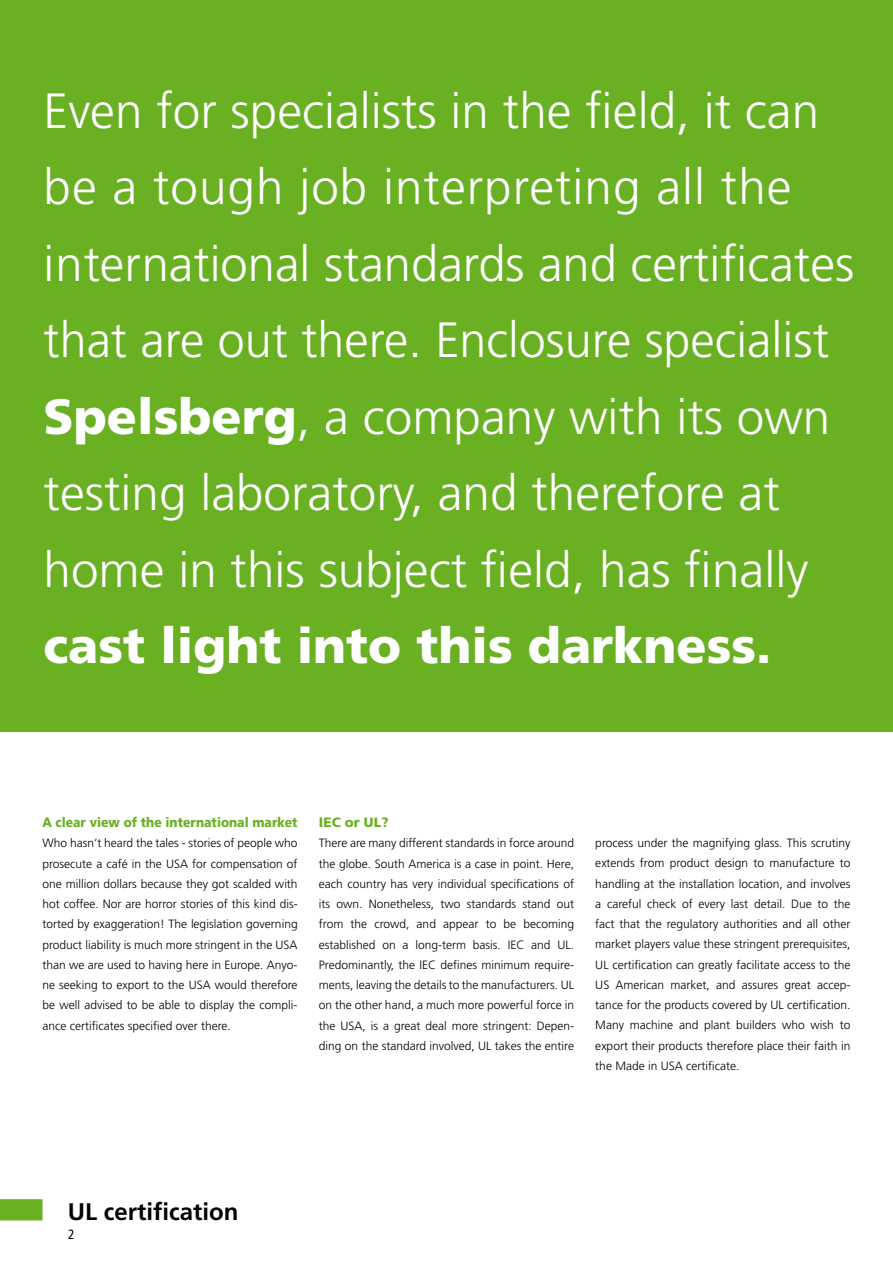
<style>
.page{position:relative;width:893px;height:1263px;background:#fff}
.page>*{position:absolute;margin:0;border:0;box-sizing:border-box;transform-origin:0 0}
.t1{font:300 49.5px/76.5px "Frutiger";color:#fff}
.t2{font:900 49.5px "Frutiger";color:#fff}
.t3{font:700 24px "Frutiger";color:#000}
.t4{font:900 13.5px "Frutiger";color:#6ab023;scale:.9 1}
.t5{font:900 13.5px "Frutiger";color:#6ab023}
.t6{font:condensed 13.5px "Frutiger";color:#000}
.t7{font:300 12px/20.2px "Frutiger";color:#000;text-align:justify}
.s1{font-weight:900}
</style>
<div class="page">
<svg style="left:0;top:1199px;width:43px;height:21px"></svg>
<div style="left:0;top:0;width:893px;height:731px;background:#6ab023"></div>
<p class="t1" style="left:44px;top:73px;width:812px">Even for specialists in the field, it can be a tough job interpreting all the international standards and certificates that are out there. Enclosure specialist <span class="s1">Spelsberg</span>, a company with its own testing laboratory, and therefore at home in this subject field, has finally</p>
<h1 class="t2" style="left:44px;top:616px;width:729px">cast light into this darkness.</h1>
<p class="t4" style="left:43px;top:814px;width:285px">A clear view of the international market</p>
<p class="t7" style="left:43px;top:833px;width:257px">Who hasn‘t heard the tales - stories of people who prosecute a café in the USA for compensation of one million dollars because they got scalded with hot coffee. Nor are horror stories of this kind dis&shy;torted by exaggeration! The legislation governing product liability is much more stringent in the USA than we are used to having here in Europe. Anyo&shy;ne seeking to export to the USA would therefore be well advised to be able to display the compli&shy;ance certificates specified over there.</p>
<p class="t5" style="left:319px;top:814px;width:71px">IEC or UL?</p>
<p class="t7" style="left:319px;top:833px;width:257px">There are many different standards in force around the globe. South America is a case in point. Here, each country has very individual specifications of its own. Nonetheless, two standards stand out from the crowd, and appear to be becoming established on a long-term basis. IEC and UL.<br>Predominantly, the IEC defines minimum require&shy;ments, leaving the details to the manufacturers. UL on the other hand, a much more powerful force in the USA, is a great deal more stringent: Depen&shy;ding on the standard involved, UL takes the entire</p>
<p class="t7" style="left:595px;top:833px;width:257px">process under the magnifying glass. This scrutiny extends from product design to manufacture to handling at the installation location, and involves a careful check of every last detail. Due to the fact that the regulatory authorities and all other market players value these stringent prerequisites, UL certification can greatly facilitate access to the US American market, and assures great accep&shy;tance for the products covered by UL certification.<br>Many machine and plant builders who wish to export their products therefore place their faith in the Made in USA certificate.</p>
<h2 class="t3" style="left:68px;top:1198px;width:172px">UL certification</h2>
<p class="t6" style="left:68px;top:1226px;width:8px">2</p>
</div>
